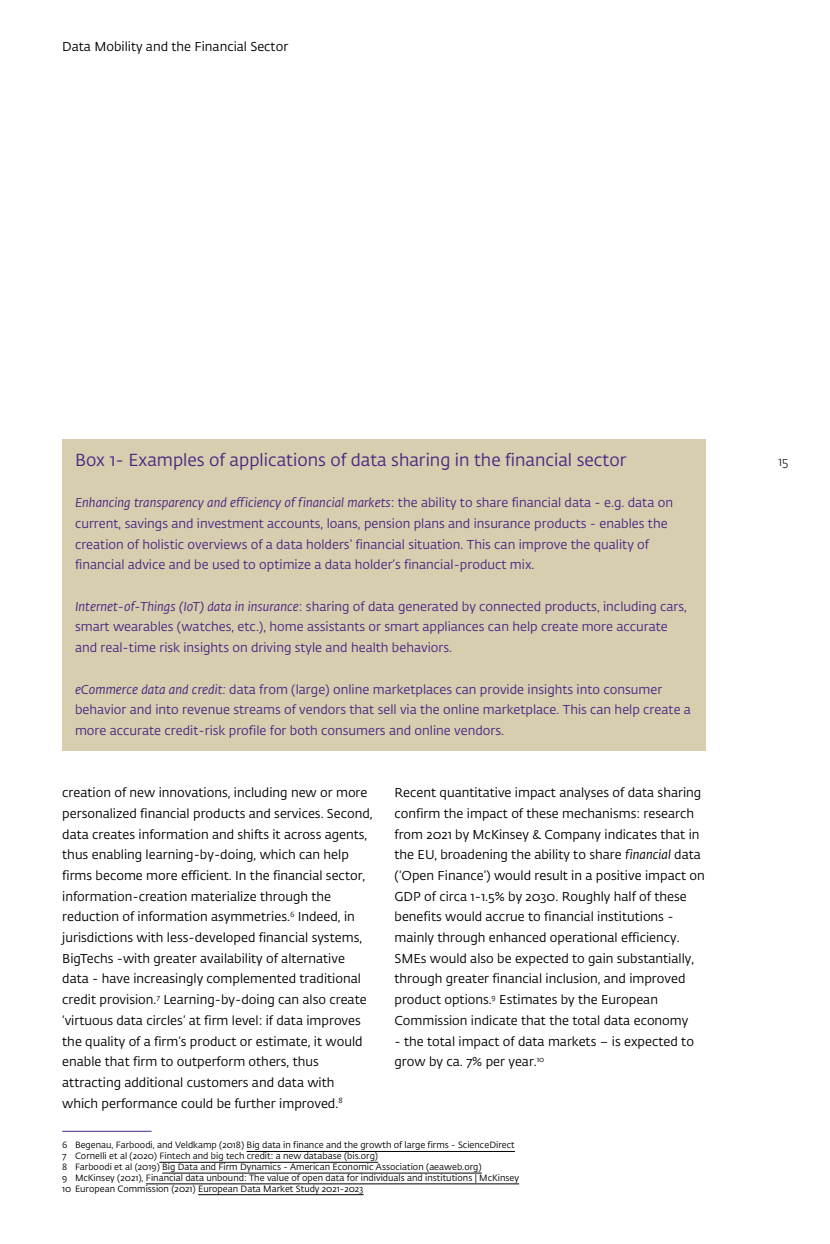
<style>
.page{position:relative;width:830px;height:1244px;background:#fff}
.page>*{position:absolute;margin:0;border:0;box-sizing:border-box;transform-origin:0 0}
.Kader_Kop{font:17.25px "DNB Fedra";color:#4c2583}
.Body{font:12.75px/20.7px "DNB Fedra";color:#000}
.Kader_Body{font:12.75px/20.7px "DNB Fedra";color:#4c2583}
.t1{font:300 12.75px "DNB Fedra";color:#000}
.Voetnoot{font:9px "DNB Fedra";color:#000}
.s1{font-style:italic}
</style>
<div class="page">
<hr style="left:62px;top:1131px;width:89px;height:1px;background:#4c2583">
<hr style="left:246px;top:1151px;width:268px;height:1px;background:#000">
<hr style="left:159px;top:1162px;width:219px;height:1px;background:#000">
<hr style="left:162px;top:1173px;width:319px;height:1px;background:#000">
<hr style="left:146px;top:1183px;width:373px;height:1px;background:#000">
<hr style="left:198px;top:1194px;width:165px;height:1px;background:#000">
<div style="left:62px;top:440px;width:643px;height:47px;background:#d7cdaf"></div>
<div style="left:62px;top:472px;width:643px;height:30px;background:#d7cdaf"></div>
<div style="left:62px;top:493px;width:643px;height:92px;background:#d7cdaf"></div>
<div style="left:62px;top:576px;width:643px;height:29px;background:#d7cdaf"></div>
<div style="left:62px;top:596px;width:643px;height:72px;background:#d7cdaf"></div>
<div style="left:62px;top:659px;width:643px;height:29px;background:#d7cdaf"></div>
<div style="left:62px;top:679px;width:643px;height:71px;background:#d7cdaf"></div>
<p class="Body" style="left:62px;top:37px;width:227px">Data Mobility and the Financial Sector</p>
<p class="Kader_Kop" style="left:75px;top:449px;width:552px">Box 1- Examples of applications of data sharing in the financial sector</p>
<p class="Kader_Body" style="left:75px;top:492px;width:599px"><span class="s1">Enhancing transparency and efficiency of financial markets</span>: the ability to share financial data - e.g. data on current, savings and investment accounts, loans, pension plans and insurance products - enables the creation of holistic overviews of a data holders’ financial situation. This can improve the quality of financial advice and be used to optimize a data holder’s financial-product mix.</p>
<p class="Kader_Body" style="left:75px;top:596px;width:613px"><span class="s1">Internet-of-Things (IoT) data in insurance</span>: sharing of data generated by connected products, including cars, smart wearables (watches, etc.), home assistants or smart appliances can help create more accurate and real-time risk insights on driving style and health behaviors.</p>
<p class="Kader_Body" style="left:75px;top:679px;width:617px"><span class="s1">eCommerce data and credit:</span> data from (large) online marketplaces can provide insights into consumer behavior and into revenue streams of vendors that sell via the online marketplace. This can help create a more accurate credit-risk profile for both consumers and online vendors.</p>
<p class="Body" style="left:62px;top:782px;width:312px">creation of new innovations, including new or more personalized financial products and services. Second, data creates information and shifts it across agents, thus enabling learning-by-doing, which can help firms become more efficient. In the financial sector, information-creation materialize through the reduction of information asymmetries.<sup>6</sup> Indeed, in jurisdictions with less-developed financial systems, BigTechs -with greater availability of alternative data - have increasingly complemented traditional credit provision.<sup>7</sup> Learning-by-doing can also create ‘virtuous data circles’ at firm level: if data improves the quality of a firm’s product or estimate, it would enable that firm to outperform others, thus attracting additional customers and data with which performance could be further improved.<sup>8</sup></p>
<p class="Voetnoot" style="left:62px;top:1140px;width:454px">6 Begenau, Farboodi, and Veldkamp (2018) Big data in finance and the growth of large firms - ScienceDirect</p>
<p class="Voetnoot" style="left:62px;top:1150px;width:317px">7 Cornelli et al (2020) Fintech and big tech credit: a new database (bis.org)</p>
<p class="Voetnoot" style="left:62px;top:1161px;width:421px">8 Farboodi et al (2019) Big Data and Firm Dynamics - American Economic Association (aeaweb.org)</p>
<p class="Voetnoot" style="left:62px;top:1172px;width:458px">9 McKinsey (2021), Financial data unbound: The value of open data for individuals and institutions | McKinsey</p>
<p class="Voetnoot" style="left:62px;top:1183px;width:303px">10 European Commission (2021) European Data Market Study 2021-2023</p>
<p class="Body" style="left:394px;top:782px;width:311px">Recent quantitative impact analyses of data sharing confirm the impact of these mechanisms: research from 2021 by McKinsey &amp; Company indicates that in the EU, broadening the ability to share <span class="s1">financial</span> data (‘Open Finance’) would result in a positive impact on GDP of circa 1-1.5% by 2030. Roughly half of these benefits would accrue to financial institutions - mainly through enhanced operational efficiency.<br>SMEs would also be expected to gain substantially, through greater financial inclusion, and improved product options.<sup>9</sup> Estimates by the European Commission indicate that the total data economy</p>
<p class="Body" style="left:394px;top:1031px;width:301px">- the total impact of data markets – is expected to grow by ca. 7% per year.<sup>10</sup></p>
<p class="t1" style="left:777px;top:454px;width:12px">15</p>
</div>
